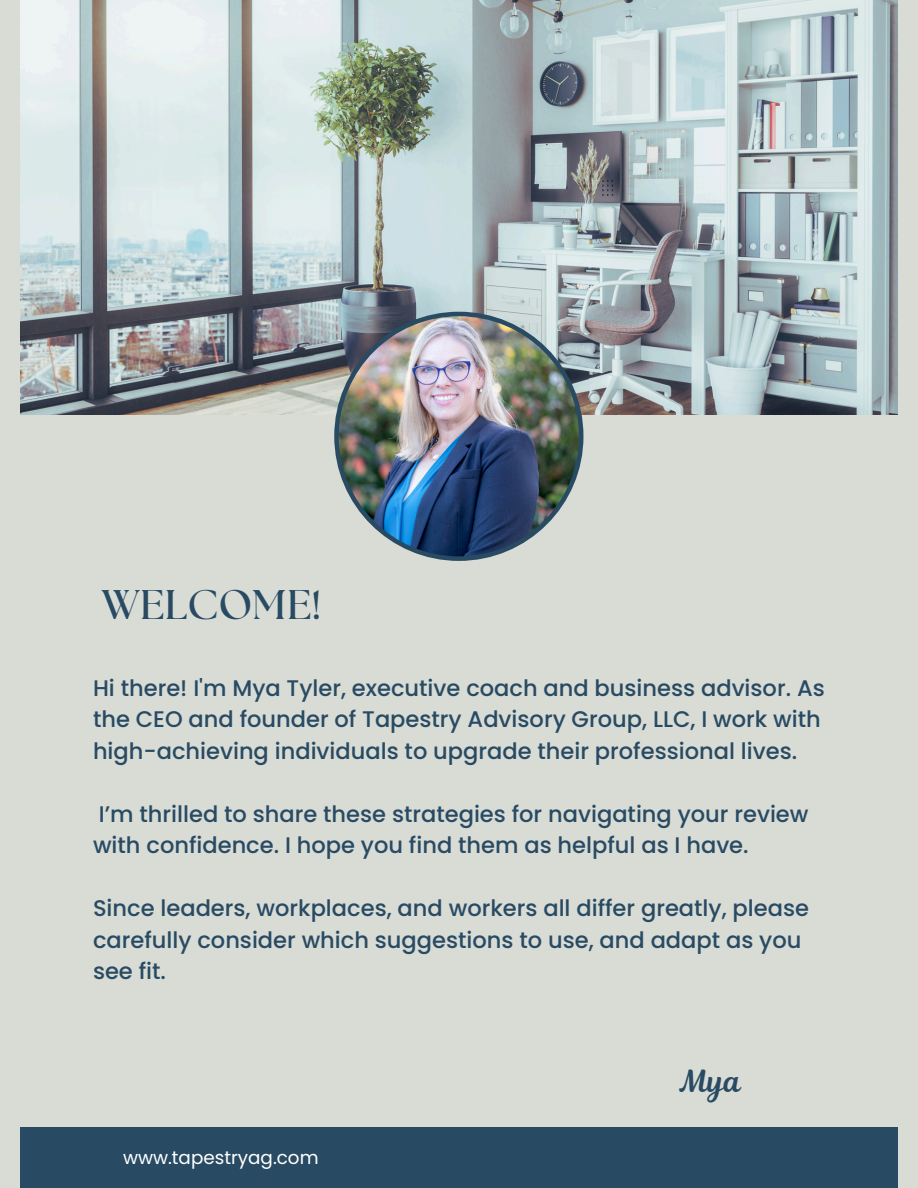
<style>
.page{position:relative;width:918px;height:1188px;background:#d9dbd5}
.page>*{position:absolute;margin:0;border:0;box-sizing:border-box;transform-origin:0 0}
.t1{font:700 41.4px "The Seasons";color:#284b63}
.t2{font:30px "Magnolia Script";color:#284b63}
.t3{font:500 22.5px/31.5px "Poppins";color:#284b63}
.t4{font:18.3px "Poppins";color:#fff}
</style>
<div class="page">
<img style="left:20px;top:0;width:878px;height:414px">
<img style="left:334px;top:312px;width:249px;height:249px">
<div style="left:20px;top:1127px;width:878px;height:61px;background:#284b63"></div>
<h1 class="t1" style="left:102px;top:577px;width:221px">WELCOME!</h1>
<p class="t3" style="left:93px;top:672px;width:733px">Hi there! I'm Mya Tyler, executive coach and business advisor. As the CEO and founder of Tapestry Advisory Group, LLC, I work with high-achieving individuals to upgrade their professional lives.</p>
<p class="t3" style="left:93px;top:798px;width:717px">I’m thrilled to share these strategies for navigating your review with confidence. I hope you find them as helpful as I have.</p>
<p class="t3" style="left:93px;top:893px;width:718px">Since leaders, workplaces, and workers all differ greatly, please carefully consider which suggestions to use, and adapt as you see fit.</p>
<p class="t4" style="left:123px;top:1147px;width:197px">www.tapestryag.com</p>
<h2 class="t2" style="left:680px;top:1059px;width:62px">Mya</h2>
</div>
